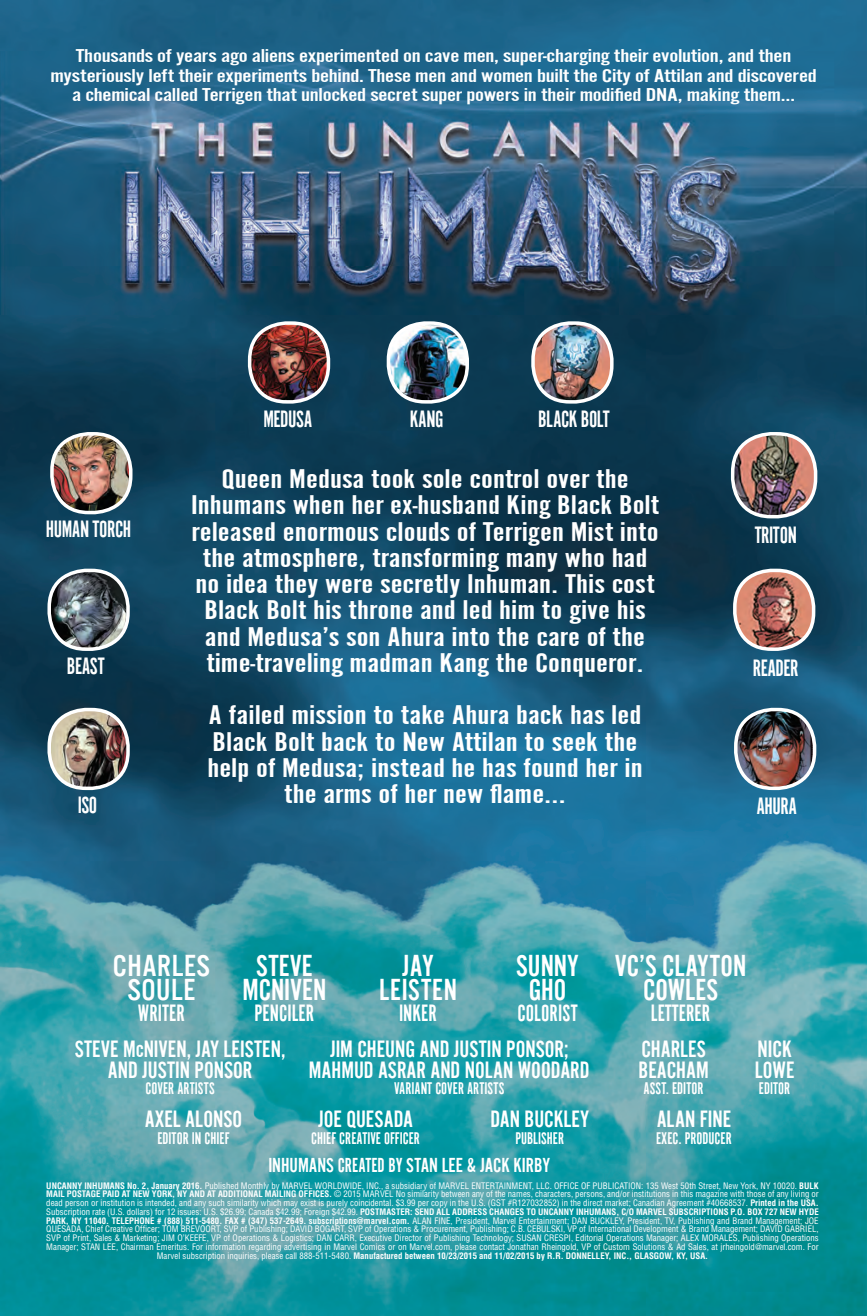
<style>
.page{position:relative;width:867px;height:1316px;background:#fff}
.page>*{position:absolute;margin:0;border:0;box-sizing:border-box;transform-origin:0 0}
.t1{font:31.5px/24.5px "Alternate Gothic Com No 2";color:#fff;text-align:center}
.t2{font:31.5px/24.5px "Alternate Gothic Com No 3";letter-spacing:.02em;color:#fff;text-align:center}
.t3{font:31.5px/24.5px "Alternate Gothic Com No 2";letter-spacing:.02em;color:#fff;text-align:center}
.t4{font:28px/26.2px "Alternate Gothic Com No 1";color:#fff;text-align:center;scale:1.38 1}
.t5{font:24.5px/21px "Alternate Gothic Com No 2";color:#fff}
.t6{font:24.5px "Alternate Gothic Com No 1";letter-spacing:-.02em;color:#fff}
.t7{font:24.5px "Alternate Gothic Com No 1";color:#fff}
.t8{font:21px "Alternate Gothic Com No 2";color:#fff}
.t9{font:19.25px/19.2px "Alternate Gothic Com No 2";letter-spacing:-.01em;color:#fff;text-align:center;scale:1.38 1}
.t10{font:17.5px "Alternate Gothic Com No 1";color:#fff}
.t11{font:condensed 8.75px/8.8px "Helvetica";color:#fff;text-align:center}
.s1{font-family:"Alternate Gothic Com No 1"}
.s2{font-weight:700}
</style>
<div class="page">
<img style="left:0;top:0;width:866px;height:1315px">
<img style="left:533px;top:323px;width:78px;height:79px">
<div style="left:531px;top:321px;width:82px;height:82px;border:4px solid #fff;border-radius:37px"></div>
<img style="left:49px;top:709px;width:79px;height:79px">
<div style="left:47px;top:707px;width:83px;height:83px;border:4px solid #fff;border-radius:37px"></div>
<img style="left:249px;top:323px;width:79px;height:79px">
<div style="left:248px;top:321px;width:82px;height:82px;border:4px solid #fff;border-radius:37px"></div>
<img style="left:734px;top:570px;width:79px;height:79px">
<div style="left:732px;top:568px;width:83px;height:82px;border:4px solid #fff;border-radius:37px"></div>
<img style="left:735px;top:709px;width:79px;height:79px">
<div style="left:733px;top:707px;width:83px;height:83px;border:4px solid #fff;border-radius:37px"></div>
<img style="left:732px;top:433px;width:83px;height:83px">
<div style="left:730px;top:432px;width:87px;height:86px;border:4px solid #fff;border-radius:39px"></div>
<img style="left:52px;top:433px;width:79px;height:79px">
<div style="left:50px;top:432px;width:82px;height:82px;border:4px solid #fff;border-radius:37px"></div>
<img style="left:49px;top:570px;width:79px;height:79px">
<div style="left:47px;top:568px;width:83px;height:82px;border:4px solid #fff;border-radius:37px"></div>
<img style="left:0;top:51px;width:866px;height:264px">
<img style="left:388px;top:323px;width:79px;height:79px">
<div style="left:386px;top:321px;width:83px;height:82px;border:4px solid #fff;border-radius:37px"></div>
<p class="t9" style="left:50px;top:46px;width:556px">Thousands of years ago aliens experimented on cave men, super-charging their evolution, and then mysteriously left their experiments behind. These men and women built the City of Attilan and discovered a chemical called Terrigen that unlocked secret super powers in their modified DNA, making them…</p>
<h3 class="t6" style="left:263px;top:406px;width:50px">MEDUSA</h3>
<h3 class="t6" style="left:410px;top:406px;width:35px">KANG</h3>
<h3 class="t6" style="left:538px;top:406px;width:73px">BLACK BOLT</h3>
<p class="t4" style="left:191px;top:465px;width:340px">Queen Medusa took sole control over the Inhumans when her ex-husband King Black Bolt released enormous clouds of Terrigen Mist into the atmosphere, transforming many who had no idea they were secretly Inhuman. This cost Black Bolt his throne and led him to give his and Medusa’s son Ahura into the care of the time-traveling madman Kang the Conqueror.</p>
<h2 class="t4" style="left:207px;top:701px;width:317px">A failed mission to take Ahura back has led Black Bolt back to New Attilan to seek the help of Medusa; instead he has found her in the arms of her new flame…</h2>
<h3 class="t6" style="left:46px;top:516px;width:87px">HUMAN TORCH</h3>
<h3 class="t6" style="left:754px;top:522px;width:44px">TRITON</h3>
<h3 class="t6" style="left:67px;top:653px;width:39px">BEAST</h3>
<h3 class="t6" style="left:752px;top:654px;width:48px">READER</h3>
<h3 class="t6" style="left:78px;top:791px;width:21px">ISO</h3>
<h3 class="t6" style="left:756px;top:793px;width:42px">AHURA</h3>
<h1 class="t2" style="left:113px;top:953px;width:98px">CHARLES<br>SOULE</h1>
<h3 class="t6" style="left:138px;top:1000px;width:48px">WRITER</h3>
<h1 class="t1" style="left:242px;top:953px;width:85px">STEVE<br>MCNIVEN</h1>
<h3 class="t7" style="left:254px;top:1000px;width:61px">PENCILER</h3>
<h1 class="t3" style="left:379px;top:953px;width:79px">JAY<br>LEISTEN</h1>
<h3 class="t6" style="left:399px;top:1000px;width:39px">INKER</h3>
<h1 class="t1" style="left:516px;top:953px;width:64px">SUNNY<br>GHO</h1>
<h3 class="t7" style="left:517px;top:1000px;width:62px">COLORIST</h3>
<h3 class="t5" style="left:75px;top:1038px;width:212px;text-align:center">STEVE McNIVEN, JAY LEISTEN,<br>AND JUSTIN PONSOR</h3>
<h3 class="t10" style="left:145px;top:1079px;width:71px">COVER ARTISTS</h3>
<h3 class="t5" style="left:309px;top:1038px;width:282px;text-align:center">JIM CHEUNG AND JUSTIN PONSOR;<br>MAHMUD ASRAR AND NOLAN WOODARD</h3>
<h3 class="t10" style="left:394px;top:1079px;width:112px">VARIANT COVER ARTISTS</h3>
<h3 class="t5" style="left:145px;top:1107px;width:99px">AXEL ALONSO</h3>
<h3 class="t10" style="left:157px;top:1129px;width:74px">EDITOR IN CHIEF</h3>
<h3 class="t5" style="left:318px;top:1107px;width:97px">JOE QUESADA</h3>
<h3 class="t10" style="left:311px;top:1129px;width:110px">CHIEF CREATIVE OFFICER</h3>
<h3 class="t8" style="left:268px;top:1154px;width:283px">INHUMANS <span class="s1">CREATED BY</span> STAN LEE &amp; JACK KIRBY</h3>
<h3 class="t5" style="left:490px;top:1107px;width:100px">DAN BUCKLEY</h3>
<h3 class="t10" style="left:515px;top:1129px;width:50px">PUBLISHER</h3>
<h1 class="t1" style="left:614px;top:953px;width:133px">VC’S CLAYTON<br>COWLES</h1>
<h3 class="t7" style="left:650px;top:1000px;width:61px">LETTERER</h3>
<h3 class="t5" style="left:638px;top:1038px;width:72px">CHARLES<br>BEACHAM</h3>
<h3 class="t10" style="left:643px;top:1079px;width:61px">ASST. EDITOR</h3>
<h3 class="t5" style="left:656px;top:1107px;width:76px">ALAN FINE</h3>
<h3 class="t10" style="left:656px;top:1129px;width:77px">EXEC. PRODUCER</h3>
<h3 class="t5" style="left:754px;top:1038px;width:41px">NICK<br>LOWE</h3>
<h3 class="t10" style="left:758px;top:1079px;width:33px">EDITOR</h3>
<p class="t11" style="left:46px;top:1180px;width:773px"><span class="s2">UNCANNY INHUMANS No. 2, January 2016.</span> Published Monthly by MARVEL WORLDWIDE, INC., a subsidiary of MARVEL ENTERTAINMENT, LLC. OFFICE OF PUBLICATION: 135 West 50th Street, New York, NY 10020. <span class="s2">BULK MAIL POSTAGE PAID AT NEW YORK, NY AND AT ADDITIONAL MAILING OFFICES.</span> © 2015 MARVEL No similarity between any of the names, characters, persons, and/or institutions in this magazine with those of any living or dead person or institution is intended, and any such similarity which may exist is purely coincidental. $3.99 per copy in the U.S. (GST #R127032852) in the direct market; Canadian Agreement #40668537. <span class="s2">Printed in the USA.<br></span>Subscription rate (U.S. dollars) for 12 issues: U.S. $26.99; Canada $42.99; Foreign $42.99. <span class="s2">POSTMASTER: SEND ALL ADDRESS CHANGES TO UNCANNY INHUMANS, C/O MARVEL SUBSCRIPTIONS P.O. BOX 727 NEW HYDE PARK, NY 11040. TELEPHONE # (888) 511-5480. FAX # (347) 537-2649. subscriptions@marvel.com.</span> ALAN FINE, President, Marvel Entertainment; DAN BUCKLEY, President, TV, Publishing and Brand Management; JOE QUESADA, Chief Creative Officer; TOM BREVOORT, SVP of Publishing; DAVID BOGART, SVP of Operations &amp; Procurement, Publishing; C.B. CEBULSKI, VP of International Development &amp; Brand Management; DAVID GABRIEL, SVP of Print, Sales &amp; Marketing; JIM O’KEEFE, VP of Operations &amp; Logistics; DAN CARR, Executive Director of Publishing Technology; SUSAN CRESPI, Editorial Operations Manager; ALEX MORALES, Publishing Operations Manager; STAN LEE, Chairman Emeritus. For information regarding advertising in Marvel Comics or on Marvel.com, please contact Jonathan Rheingold, VP of Custom Solutions &amp; Ad Sales, at jrheingold@marvel.com. For Marvel subscription inquiries, please call 888-511-5480. <span class="s2">Manufactured between 10/23/2015 and 11/02/2015 by R.R. DONNELLEY, INC., GLASGOW, KY, USA.</span></p>
</div>
